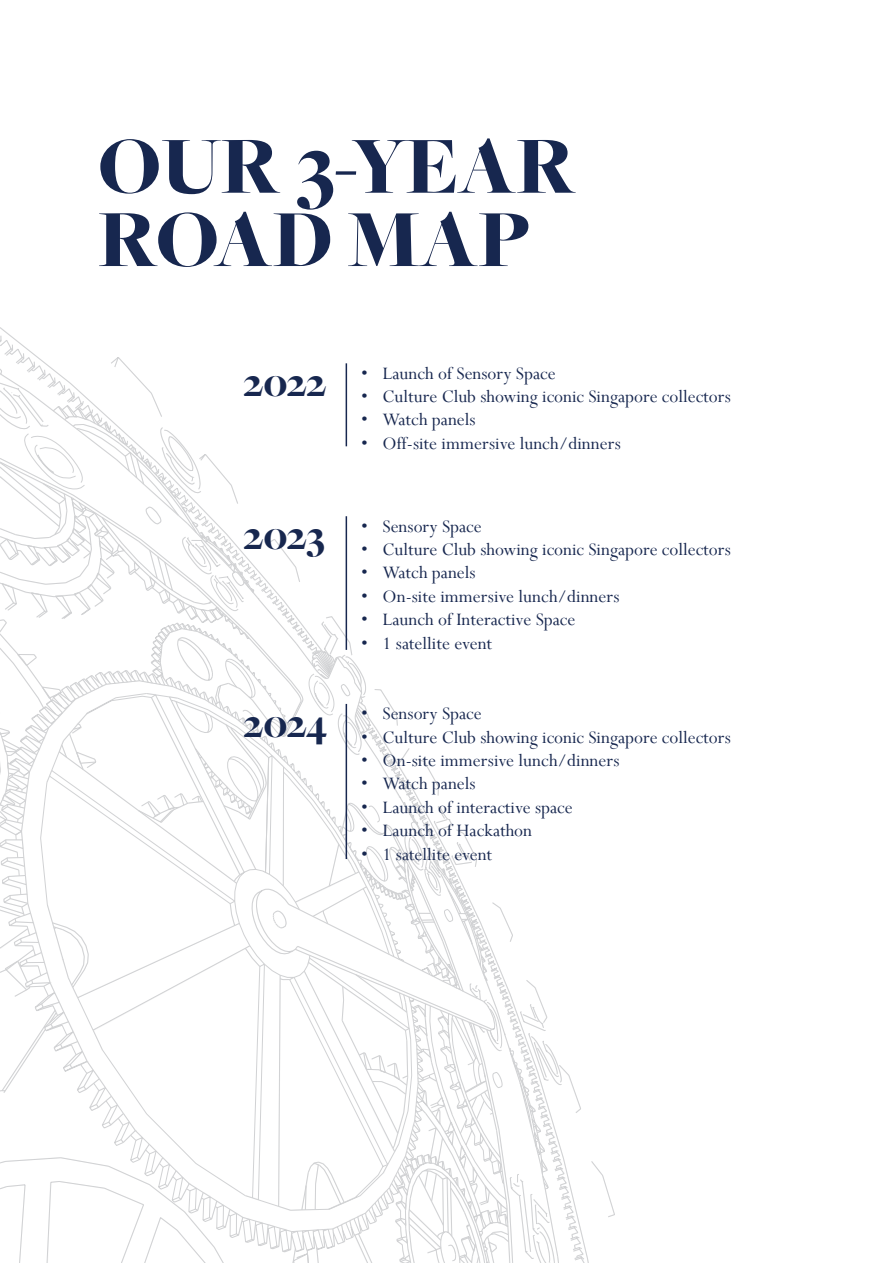
<style>
.page{position:relative;width:893px;height:1263px;background:#fff}
.page>*{position:absolute;margin:0;border:0;box-sizing:border-box;transform-origin:0 0}
.t1{font:900 84.15px/73.3px "Freight Big Pro";color:#17274f}
.t2{font:900 40.05px "Freight Big Pro";letter-spacing:-.01em;color:#17274f}
.t3{font:19.5px "Perpetua";color:#17274f}
.s1{font-family:"Freight Big Pro";font-weight:900;font-size:40.05px}
</style>
<div class="page">
<svg style="left:0;top:416px;width:551px;height:847px"></svg>
<hr style="left:346px;top:363px;width:1px;height:83px;background:#17274f">
<hr style="left:346px;top:516px;width:1px;height:134px;background:#17274f">
<hr style="left:346px;top:704px;width:1px;height:155px;background:#17274f">
<h1 class="t1" style="left:98px;top:128px;width:480px">OUR 3-YEAR<br>ROAD MAP</h1>
<p class="t3" style="left:243px;top:361px;width:314px"><span class="s1">2022</span> • Launch of Sensory Space</p>
<p class="t3" style="left:361px;top:384px;width:372px">• Culture Club showing iconic Singapore collectors</p>
<p class="t3" style="left:361px;top:408px;width:116px">• Watch panels</p>
<p class="t3" style="left:361px;top:431px;width:261px">• Off-site immersive lunch/dinners</p>
<h2 class="t2" style="left:243px;top:510px;width:83px">2023</h2>
<h2 class="t2" style="left:243px;top:697px;width:85px">2024</h2>
<p class="t3" style="left:361px;top:514px;width:122px">• Sensory Space</p>
<p class="t3" style="left:361px;top:537px;width:372px">• Culture Club showing iconic Singapore collectors</p>
<p class="t3" style="left:361px;top:560px;width:116px">• Watch panels</p>
<p class="t3" style="left:361px;top:584px;width:260px">• On-site immersive lunch/dinners</p>
<p class="t3" style="left:361px;top:607px;width:216px">• Launch of Interactive Space</p>
<p class="t3" style="left:361px;top:631px;width:133px">• 1 satellite event</p>
<p class="t3" style="left:361px;top:701px;width:122px">• Sensory Space</p>
<p class="t3" style="left:361px;top:725px;width:372px">• Culture Club showing iconic Singapore collectors</p>
<p class="t3" style="left:361px;top:748px;width:260px">• On-site immersive lunch/dinners</p>
<p class="t3" style="left:361px;top:771px;width:116px">• Watch panels</p>
<p class="t3" style="left:361px;top:795px;width:213px">• Launch of interactive space</p>
<p class="t3" style="left:361px;top:818px;width:173px">• Launch of Hackathon</p>
<p class="t3" style="left:361px;top:842px;width:133px">• 1 satellite event</p>
</div>
